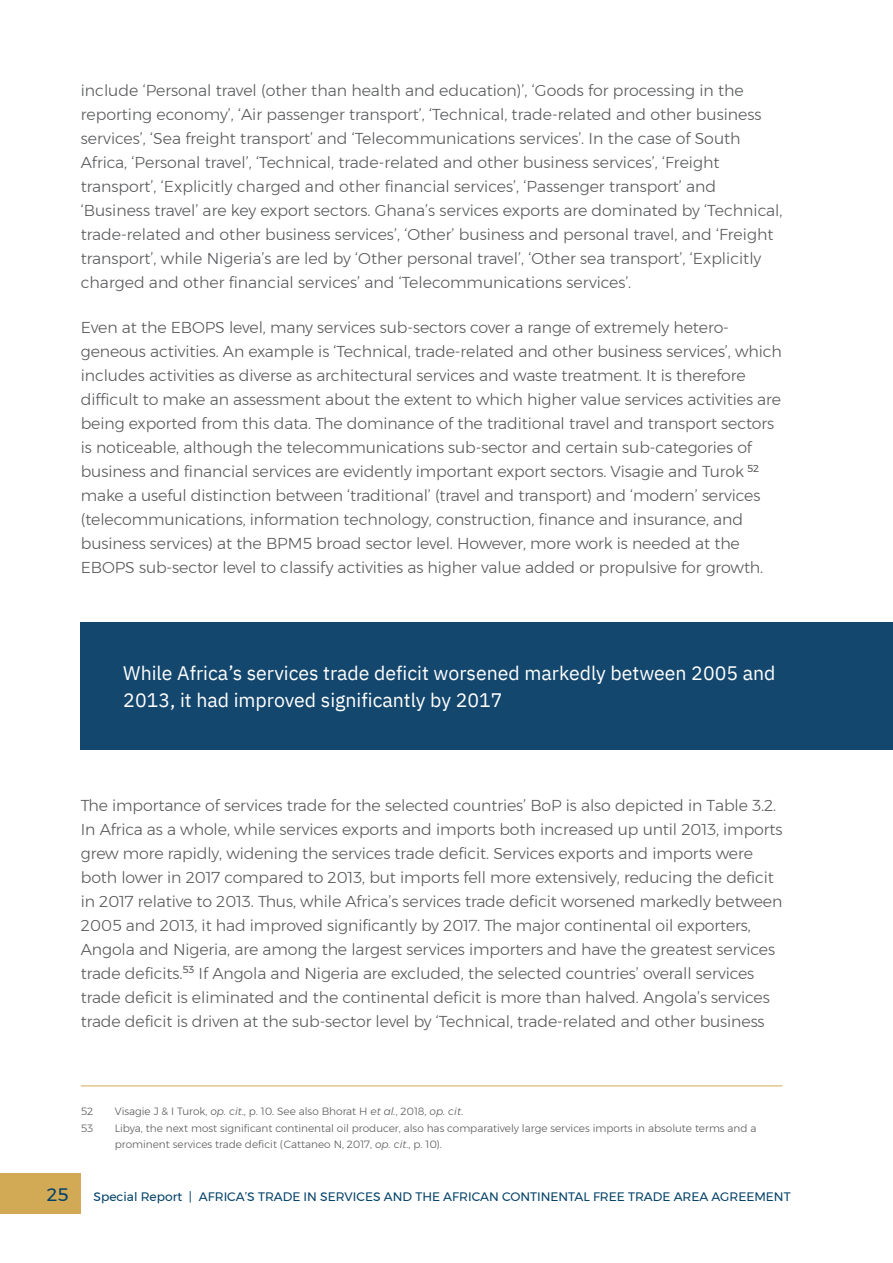
<style>
.page{position:relative;width:893px;height:1263px;background:#fff}
.page>*{position:absolute;margin:0;border:0;box-sizing:border-box;transform-origin:0 0}
.t1{font:19.5px/27px "IBM Plex Sans";color:#fff}
.t2{font:18px "Montserrat";color:#034169}
.t3{font:300 15.75px/24px "Montserrat";letter-spacing:-.005em;color:#58595b}
.t4{font:12.3px "Montserrat";color:#034169}
.t5{font:300 10.5px/16.5px "Montserrat";color:#58595b}
.s1{font-style:italic}
</style>
<div class="page">
<div style="left:0;top:1172px;width:81px;height:41px;background:#d2aa56"></div>
<hr style="left:81px;top:1085px;width:701px;height:1px;background:#d2aa56">
<div style="left:81px;top:622px;width:812px;height:127px;background:#14476e"></div>
<p class="t3" style="left:81px;top:78px;width:703px">include ‘Personal travel (other than health and education)’, ‘Goods for processing in the reporting economy’, ‘Air passenger transport’, ‘Technical, trade-related and other business services’, ‘Sea freight transport’ and ‘Telecommunications services’. In the case of South Africa, ‘Personal travel’, ‘Technical, trade-related and other business services’, ‘Freight transport’, ‘Explicitly charged and other financial services’, ‘Passenger transport’ and ‘Business travel’ are key export sectors. Ghana’s services exports are dominated by ‘Technical, trade-related and other business services’, ‘Other’ business and personal travel, and ‘Freight transport’, while Nigeria’s are led by ‘Other personal travel’, ‘Other sea transport’, ‘Explicitly charged and other financial services’ and ‘Telecommunications services’.</p>
<p class="t3" style="left:81px;top:315px;width:703px">Even at the EBOPS level, many services sub-sectors cover a range of extremely hetero&shy;geneous activities. An example is ‘Technical, trade-related and other business services’, which includes activities as diverse as architectural services and waste treatment. It is therefore difficult to make an assessment about the extent to which higher value services activities are being exported from this data. The dominance of the traditional travel and transport sectors is noticeable, although the telecommunications sub-sector and certain sub-categories of business and financial services are evidently important export sectors. Visagie and Turok <sup>52 </sup>make a useful distinction between ‘traditional’ (travel and transport) and ‘modern’ services (telecommunications, information technology, construction, finance and insurance, and business services) at the BPM5 broad sector level. However, more work is needed at the EBOPS sub-sector level to classify activities as higher value added or propulsive for growth.</p>
<p class="t1" style="left:123px;top:658px;width:654px">While Africa’s services trade deficit worsened markedly between 2005 and<br>2013, it had improved significantly by 2017</p>
<p class="t3" style="left:81px;top:793px;width:703px">The importance of services trade for the selected countries’ BoP is also depicted in Table 3.2.<br>In Africa as a whole, while services exports and imports both increased up until 2013, imports grew more rapidly, widening the services trade deficit. Services exports and imports were both lower in 2017 compared to 2013, but imports fell more extensively, reducing the deficit in 2017 relative to 2013. Thus, while Africa’s services trade deficit worsened markedly between 2005 and 2013, it had improved significantly by 2017. The major continental oil exporters, Angola and Nigeria, are among the largest services importers and have the greatest services trade deficits.<sup>53</sup> If Angola and Nigeria are excluded, the selected countries’ overall services trade deficit is eliminated and the continental deficit is more than halved. Angola’s services trade deficit is driven at the sub-sector level by ‘Technical, trade-related and other business</p>
<p class="t5" style="left:81px;top:1103px;width:14px">52</p>
<p class="t5" style="left:115px;top:1103px;width:350px">Visagie J &amp; I Turok, <span class="s1">op. cit</span>., p. 10. See also Bhorat H <span class="s1">et al.</span>, 2018, <span class="s1">op. cit</span>.</p>
<p class="t5" style="left:81px;top:1119px;width:14px">53</p>
<p class="t5" style="left:115px;top:1119px;width:643px">Libya, the next most significant continental oil producer, also has comparatively large services imports in absolute terms and a prominent services trade deficit (Cattaneo N, 2017, <span class="s1">op. cit</span>., p. 10).</p>
<p class="t2" style="left:47px;top:1181px;width:23px">25</p>
<p class="t4" style="left:94px;top:1187px;width:699px">Special Report | AFRICA’S TRADE IN SERVICES AND THE AFRICAN CONTINENTAL FREE TRADE AREA AGREEMENT</p>
</div>
